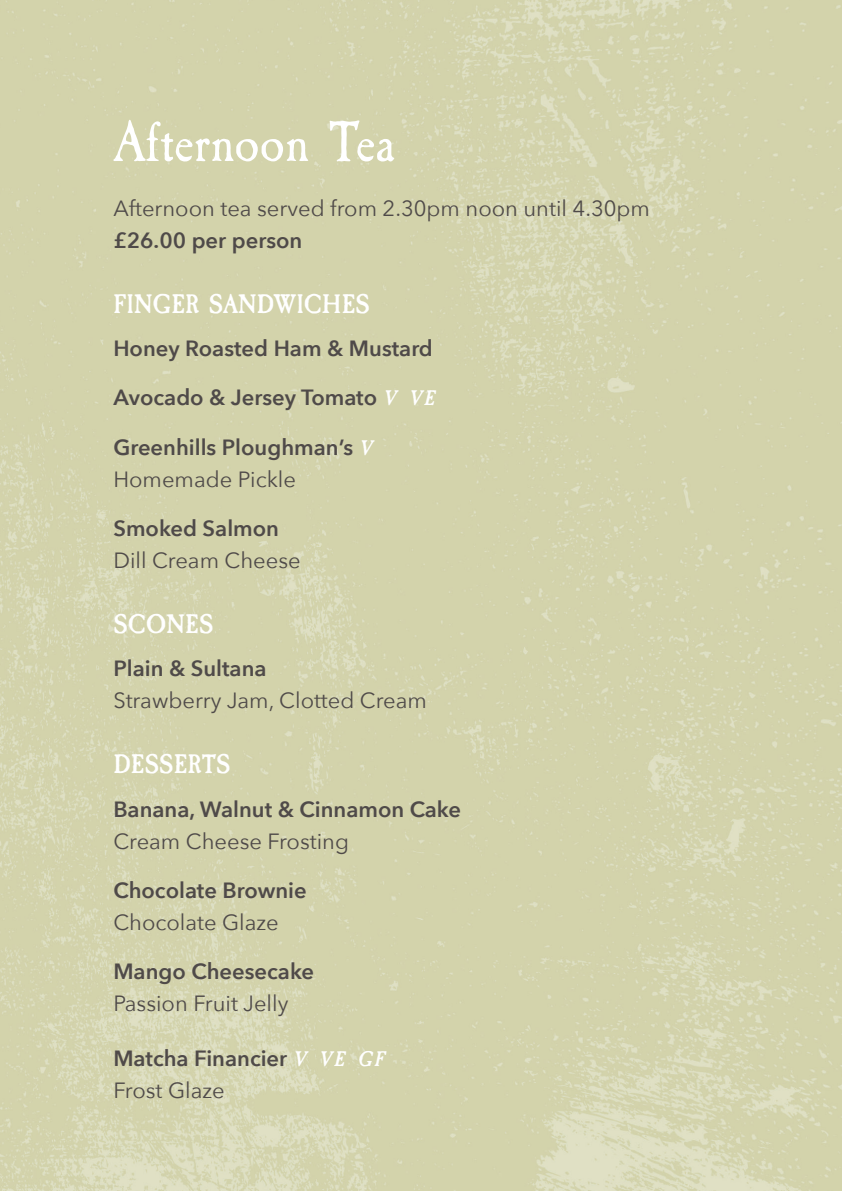
<style>
.page{position:relative;width:842px;height:1191px;background:#fff}
.page>*{position:absolute;margin:0;border:0;box-sizing:border-box;transform-origin:0 0}
.t1{font:60px "Caslon Antique";color:#fff}
.t2{font:700 28px "Caslon Antique";letter-spacing:.02em;color:#fff}
.t3{font:600 22px "Avenir Next";color:#4f4a49}
.t4{font:22px "Avenir Next";color:#4f4a49}
.s1{font-family:"Caslon Antique";font-weight:700;font-style:italic;color:#fff}
</style>
<div class="page">
<img style="left:0;top:0;width:842px;height:1191px">
<p class="t1" style="left:113px;top:108px;width:283px">Afternoon Tea</p>
<p class="t4" style="left:113px;top:189px;width:538px">Afternoon tea served from 2.30pm noon until 4.30pm</p>
<p class="t3" style="left:113px;top:221px;width:190px">£26.00 per person</p>
<p class="t2" style="left:113px;top:288px;width:258px">FINGER SANDWICHES</p>
<p class="t3" style="left:113px;top:330px;width:321px">Honey Roasted Ham &amp; Mustard</p>
<p class="t3" style="left:113px;top:379px;width:322px">Avocado &amp; Jersey Tomato <span class="s1">V VE</span></p>
<p class="t3" style="left:113px;top:428px;width:260px">Greenhills Ploughman’s <span class="s1">V</span></p>
<p class="t4" style="left:113px;top:460px;width:184px">Homemade Pickle</p>
<p class="t3" style="left:113px;top:509px;width:167px">Smoked Salmon</p>
<p class="t4" style="left:113px;top:541px;width:189px">Dill Cream Cheese</p>
<p class="t2" style="left:113px;top:608px;width:101px">SCONES</p>
<p class="t3" style="left:113px;top:649px;width:155px">Plain &amp; Sultana</p>
<p class="t4" style="left:113px;top:682px;width:315px">Strawberry Jam, Clotted Cream</p>
<p class="t2" style="left:113px;top:748px;width:118px">DESSERTS</p>
<p class="t3" style="left:113px;top:790px;width:349px">Banana, Walnut &amp; Cinnamon Cake</p>
<p class="t4" style="left:113px;top:822px;width:237px">Cream Cheese Frosting</p>
<p class="t3" style="left:113px;top:871px;width:195px">Chocolate Brownie</p>
<p class="t4" style="left:113px;top:903px;width:167px">Chocolate Glaze</p>
<p class="t3" style="left:113px;top:952px;width:202px">Mango Cheesecake</p>
<p class="t4" style="left:113px;top:985px;width:177px">Passion Fruit Jelly</p>
<p class="t3" style="left:113px;top:1039px;width:272px">Matcha Financier <span class="s1">V VE GF</span></p>
<p class="t4" style="left:113px;top:1071px;width:113px">Frost Glaze</p>
</div>
